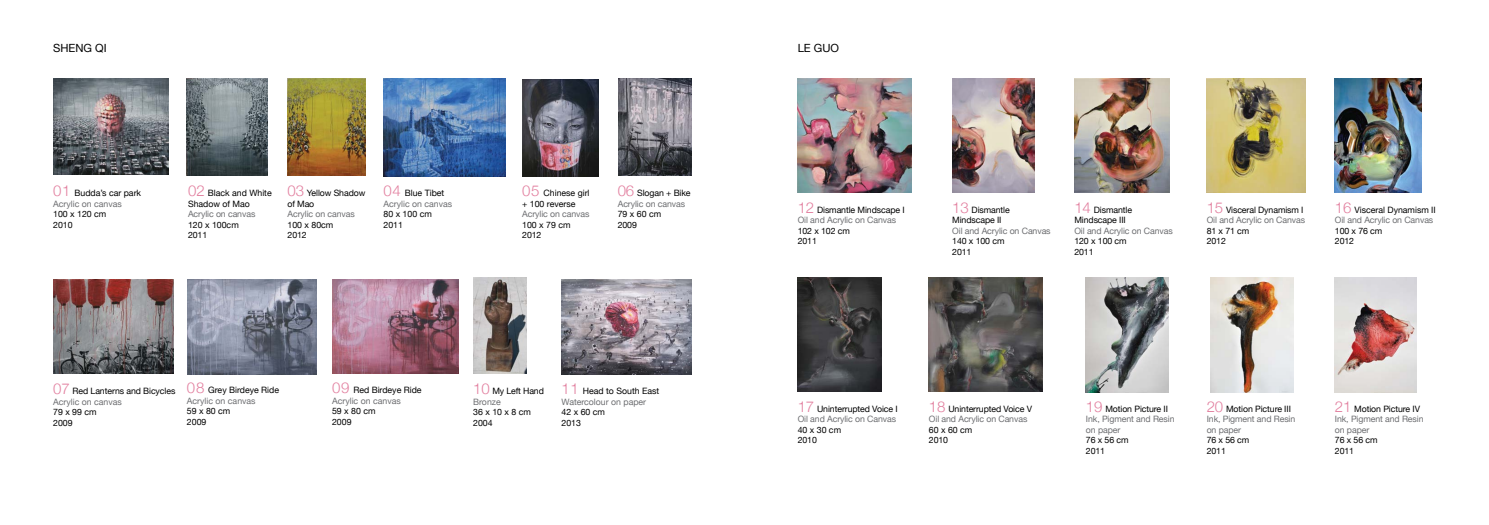
<style>
.page{position:relative;width:1489px;height:525px;background:#fff}
.page>*{position:absolute;margin:0;border:0;box-sizing:border-box;transform-origin:0 0}
.t1{font:11.25px "Helvetica Neue";color:#000}
.t2{font:8.75px/10.5px "Helvetica Neue";letter-spacing:-.01em;color:#6d6e71}
.t3{font:8.75px/10.5px "Helvetica Neue";letter-spacing:-.01em;color:#000}
.s1{font-weight:300;font-size:15px;color:#e27e9e}
.s2{color:#000}
.s3{color:#6d6e71}
</style>
<div class="page">
<img style="left:797px;top:79px;width:114px;height:113px">
<img style="left:1074px;top:79px;width:94px;height:113px">
<img style="left:952px;top:79px;width:81px;height:114px">
<img style="left:1206px;top:79px;width:99px;height:113px">
<img style="left:1334px;top:79px;width:86px;height:114px">
<img style="left:797px;top:277px;width:84px;height:114px">
<img style="left:928px;top:277px;width:114px;height:114px">
<img style="left:1085px;top:277px;width:83px;height:115px">
<img style="left:1210px;top:277px;width:83px;height:115px">
<img style="left:1334px;top:277px;width:82px;height:115px">
<img style="left:53px;top:79px;width:115px;height:96px">
<img style="left:187px;top:79px;width:80px;height:96px">
<img style="left:287px;top:79px;width:79px;height:97px">
<img style="left:522px;top:80px;width:76px;height:96px">
<img style="left:383px;top:79px;width:122px;height:97px">
<img style="left:188px;top:279px;width:129px;height:95px">
<img style="left:332px;top:279px;width:127px;height:94px">
<img style="left:618px;top:79px;width:73px;height:96px">
<img style="left:53px;top:279px;width:120px;height:94px">
<img style="left:473px;top:277px;width:53px;height:96px">
<img style="left:561px;top:279px;width:130px;height:95px">
<p class="t1" style="left:53px;top:39px;width:55px">SHENG QI</p>
<p class="t2" style="left:53px;top:188px;width:89px"><span class="s1">01</span> <span class="s2">Budda’s car park<br></span>Acrylic on canvas</p>
<p class="t3" style="left:53px;top:209px;width:55px">100 x 120 cm<br>2010</p>
<p class="t3" style="left:188px;top:188px;width:85px"><span class="s1">02</span> Black and White<br>Shadow of Mao</p>
<p class="t2" style="left:188px;top:209px;width:69px">Acrylic on canvas</p>
<p class="t3" style="left:188px;top:220px;width:52px">120 x 100cm<br>2011</p>
<p class="t3" style="left:287px;top:188px;width:79px"><span class="s1">03</span> Yellow Shadow of Mao</p>
<p class="t2" style="left:287px;top:209px;width:69px">Acrylic on canvas</p>
<p class="t3" style="left:287px;top:220px;width:47px">100 x 80cm<br>2012</p>
<p class="t2" style="left:383px;top:188px;width:70px"><span class="s1">04</span> <span class="s2">Blue Tibet<br></span>Acrylic on canvas</p>
<p class="t3" style="left:383px;top:209px;width:50px">80 x 100 cm<br>2011</p>
<p class="t3" style="left:522px;top:188px;width:69px"><span class="s1">05</span> Chinese girl + 100 reverse</p>
<p class="t2" style="left:522px;top:209px;width:69px">Acrylic on canvas</p>
<p class="t3" style="left:522px;top:220px;width:50px">100 x 79 cm<br>2012</p>
<p class="t2" style="left:617px;top:188px;width:74px"><span class="s1">06</span> <span class="s2">Slogan + Bike<br></span>Acrylic on canvas</p>
<p class="t3" style="left:617px;top:209px;width:45px">79 x 60 cm<br>2009</p>
<p class="t3" style="left:53px;top:386px;width:124px"><span class="s1">07</span> Red Lanterns and Bicycles<br><span class="s3">Acrylic on canvas</span></p>
<p class="t3" style="left:53px;top:407px;width:45px">79 x 99 cm<br>2009</p>
<p class="t3" style="left:187px;top:385px;width:94px"><span class="s1">08</span> Grey Birdeye Ride<br><span class="s3">Acrylic on canvas</span></p>
<p class="t3" style="left:187px;top:406px;width:45px">59 x 80 cm<br>2009</p>
<p class="t2" style="left:332px;top:385px;width:91px"><span class="s1">09</span> <span class="s2">Red Birdeye Ride<br></span>Acrylic on canvas</p>
<p class="t3" style="left:332px;top:406px;width:45px">59 x 80 cm<br>2009</p>
<p class="t3" style="left:473px;top:386px;width:72px"><span class="s1">10</span> My Left Hand<br><span class="s3">Bronze</span></p>
<p class="t3" style="left:473px;top:407px;width:59px">36 x 10 x 8 cm<br>2004</p>
<p class="t2" style="left:561px;top:386px;width:99px"><span class="s1">11</span> <span class="s2">Head to South East<br></span>Watercolour on paper</p>
<p class="t3" style="left:561px;top:407px;width:45px">42 x 60 cm<br>2013</p>
<p class="t1" style="left:797px;top:39px;width:43px">LE GUO</p>
<p class="t2" style="left:797px;top:205px;width:108px"><span class="s1">12</span> <span class="s2">Dismantle Mindscape I<br></span>Oil and Acrylic on Canvas</p>
<p class="t3" style="left:797px;top:226px;width:54px">102 x 102 cm<br>2011</p>
<p class="t3" style="left:952px;top:205px;width:59px"><span class="s1">13</span> Dismantle<br>Mindscape II</p>
<p class="t2" style="left:952px;top:226px;width:100px">Oil and Acrylic on Canvas</p>
<p class="t3" style="left:952px;top:236px;width:54px">140 x 100 cm<br>2011</p>
<p class="t3" style="left:1074px;top:205px;width:59px"><span class="s1">14</span> Dismantle<br>Mindscape III</p>
<p class="t2" style="left:1074px;top:226px;width:100px">Oil and Acrylic on Canvas</p>
<p class="t3" style="left:1074px;top:236px;width:54px">120 x 100 cm<br>2011</p>
<p class="t2" style="left:1206px;top:205px;width:100px"><span class="s1">15</span> <span class="s2">Visceral Dynamism I<br></span>Oil and Acrylic on Canvas</p>
<p class="t3" style="left:1206px;top:226px;width:44px">81 x 71 cm<br>2012</p>
<p class="t2" style="left:1334px;top:205px;width:102px"><span class="s1">16</span> <span class="s2">Visceral Dynamism II<br></span>Oil and Acrylic on Canvas</p>
<p class="t3" style="left:1334px;top:226px;width:49px">100 x 76 cm<br>2012</p>
<p class="t2" style="left:797px;top:403px;width:101px"><span class="s1">17</span> <span class="s2">Uninterrupted Voice I<br></span>Oil and Acrylic on Canvas</p>
<p class="t3" style="left:797px;top:424px;width:45px">40 x 30 cm<br>2010</p>
<p class="t2" style="left:928px;top:403px;width:105px"><span class="s1">18</span> <span class="s2">Uninterrupted Voice V<br></span>Oil and Acrylic on Canvas</p>
<p class="t3" style="left:928px;top:424px;width:45px">60 x 60 cm<br>2010</p>
<p class="t2" style="left:1085px;top:403px;width:90px"><span class="s1">19</span> <span class="s2">Motion Picture II<br></span>Ink, Pigment and Resin on paper</p>
<p class="t3" style="left:1085px;top:435px;width:44px">76 x 56 cm<br>2011</p>
<p class="t2" style="left:1206px;top:403px;width:90px"><span class="s1">20</span> <span class="s2">Motion Picture III<br></span>Ink, Pigment and Resin on paper</p>
<p class="t3" style="left:1206px;top:435px;width:44px">76 x 56 cm<br>2011</p>
<p class="t2" style="left:1334px;top:403px;width:90px"><span class="s1">21</span> <span class="s2">Motion Picture IV<br></span>Ink, Pigment and Resin on paper</p>
<p class="t3" style="left:1334px;top:435px;width:44px">76 x 56 cm<br>2011</p>
</div>
